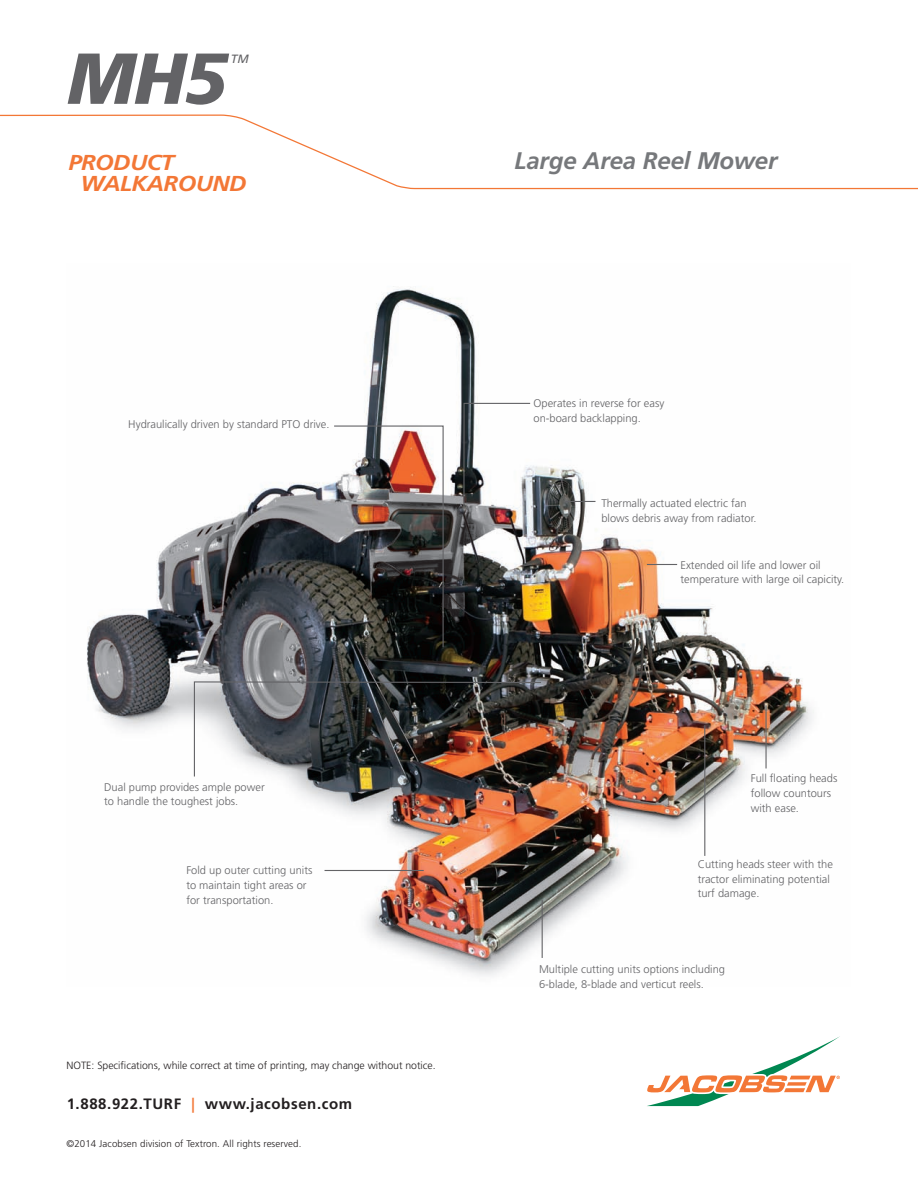
<style>
.page{position:relative;width:918px;height:1188px;background:#fff}
.page>*{position:absolute;margin:0;border:0;box-sizing:border-box;transform-origin:0 0}
.t1{font:italic 900 72px "Frutiger LT Std";color:#636366}
.t2{font:italic 700 24px "Frutiger LT Std";letter-spacing:-.005em;color:#76787b}
.t3{font:italic 700 21.6px/21px "Frutiger LT Std";letter-spacing:-.025em;color:#f37736;scale:1.11 1}
.t4{font:700 15px "Frutiger LT Std";letter-spacing:.04em;color:#231f20}
.t5{font:italic 12px "Frutiger LT Std";color:#636366}
.Body_Bullets{font:300 11.1px/14.9px "Frutiger";color:#636366}
.t6{font:300 10.5px "Frutiger LT Std";color:#231f20}
.t7{font:300 9.75px "Frutiger LT Std";letter-spacing:.01em;color:#231f20}
.s1{color:#f37736}
</style>
<div class="page">
<svg style="left:647px;top:1036px;width:193px;height:70px"></svg>
<svg style="left:0;top:114px;width:918px;height:76px"></svg>
<img style="left:87px;top:286px;width:727px;height:690px">
<svg style="left:463px;top:402px;width:68px;height:108px"></svg>
<hr style="left:647px;top:564px;width:30px;height:1px;background:#636366">
<hr style="left:765px;top:705px;width:2px;height:63px;background:#636366">
<hr style="left:704px;top:725px;width:1px;height:131px;background:#636366">
<hr style="left:542px;top:900px;width:1px;height:58px;background:#636366">
<hr style="left:325px;top:870px;width:99px;height:1px;background:#636366">
<img style="left:193px;top:681px;width:349px;height:97px">
<img style="left:333px;top:425px;width:111px;height:223px">
<hr style="left:565px;top:501px;width:30px;height:1px;background:#636366">
<p class="t1" style="left:67px;top:36px;width:162px">MH5</p>
<p class="t5" style="left:231px;top:51px;width:19px">TM</p>
<p class="t3" style="left:80px;top:152px;width:151px;text-indent:-12px">PRODUCT<br>WALKAROUND</p>
<p class="t2" style="left:514px;top:147px;width:264px">Large Area Reel Mower</p>
<p class="Body_Bullets" style="left:128px;top:417px;width:203px">Hydraulically driven by standard PTO drive.</p>
<p class="Body_Bullets" style="left:104px;top:779px;width:162px">Dual pump provides ample power to handle the toughest jobs.</p>
<p class="Body_Bullets" style="left:186px;top:863px;width:128px">Fold up outer cutting units to maintain tight areas or for transportation.</p>
<p class="t6" style="left:67px;top:1059px;width:371px">NOTE: Specifications, while correct at time of printing, may change without notice.</p>
<p class="t4" style="left:67px;top:1095px;width:287px">1.888.922.TURF <span class="s1">|</span> www.jacobsen.com</p>
<p class="t7" style="left:67px;top:1138px;width:236px">©2014 Jacobsen division of Textron. All rights reserved.</p>
<p class="Body_Bullets" style="left:534px;top:396px;width:132px">Operates in reverse for easy on-board backlapping.</p>
<p class="Body_Bullets" style="left:601px;top:496px;width:157px">Thermally actuated electric fan blows debris away from radiator.</p>
<p class="Body_Bullets" style="left:680px;top:557px;width:165px">Extended oil life and lower oil temperature with large oil capicity.</p>
<p class="Body_Bullets" style="left:751px;top:771px;width:88px">Full floating heads follow countours with ease.</p>
<p class="Body_Bullets" style="left:698px;top:857px;width:137px">Cutting heads steer with the tractor eliminating potential turf damage.</p>
<p class="Body_Bullets" style="left:539px;top:962px;width:188px">Multiple cutting units options including<br>6-blade, 8-blade and verticut reels.</p>
</div>
